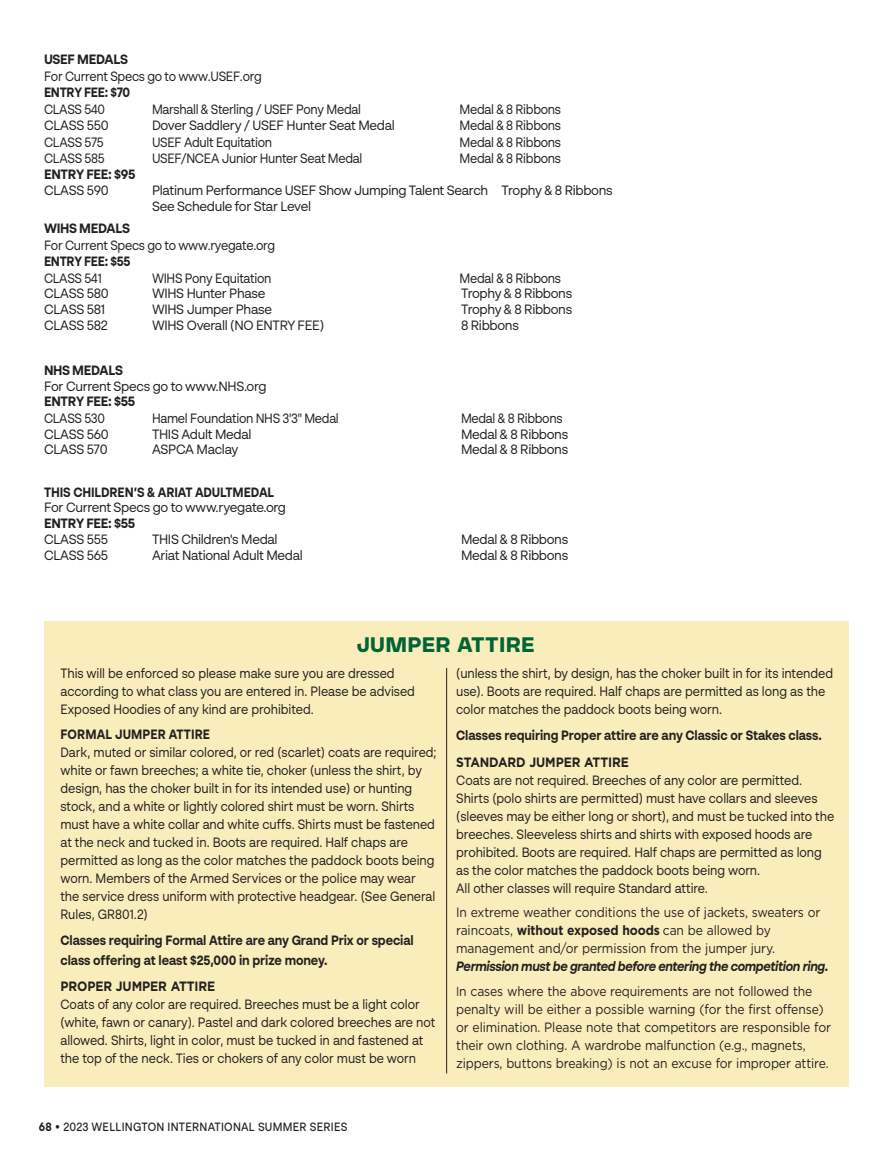
<style>
.page{position:relative;width:891px;height:1161px;background:#fff}
.page>*{position:absolute;margin:0;border:0;box-sizing:border-box;transform-origin:0 0}
.t1{font:900 21px "Freigeist";letter-spacing:.02em;color:#006435;scale:.95 1}
.t2{font:13.5px/18px "BR Sonoma";letter-spacing:-.005em;color:#231f20;scale:.9 1}
.t3{font:13.5px "BR Sonoma";letter-spacing:-.025em;color:#231f20;scale:.95 1}
.t4{font:13.5px/18px "Gotham";letter-spacing:-.01em;color:#231f20;scale:.9 1}
.t5{font:13.5px "BR Sonoma";letter-spacing:-.025em;color:#231f20;scale:.9 1}
.t6{font:700 13.5px/19.5px "BR Sonoma";letter-spacing:-.01em;color:#231f20;scale:.9 1}
.t7{font:700 13.5px "BR Sonoma";letter-spacing:-.01em;color:#231f20;scale:.95 1}
.t8{font:700 13.5px "Gotham";letter-spacing:-.01em;color:#231f20;scale:.9 1}
.t9{font:500 12px "BR Sonoma";letter-spacing:.02em;color:#231f20;scale:.9 1}
.s1{font-weight:700}
.s2{font-family:"BR Sonoma";font-weight:700;font-style:italic}
.s3{font-family:"Neutraface 2 Text"}
</style>
<div class="page">
<div style="left:44px;top:621px;width:805px;height:466px;background:#faedbc"></div>
<hr style="left:446px;top:668px;width:1px;height:405px;background:#231f20">
<p class="t7" style="left:44px;top:51px;width:90px">USEF MEDALS</p>
<p class="t5" style="left:44px;top:68px;width:244px">For Current Specs go to www.USEF.org</p>
<p class="t6" style="left:44px;top:83px;width:97px">ENTRY FEE: $70</p>
<p class="t5" style="left:44px;top:101px;width:69px">CLASS 540</p>
<p class="t5" style="left:152px;top:101px;width:234px">Marshall &amp; Sterling / USEF Pony Medal</p>
<p class="t5" style="left:460px;top:101px;width:114px">Medal &amp; 8 Ribbons</p>
<p class="t3" style="left:44px;top:117px;width:70px">CLASS 550</p>
<p class="t3" style="left:152px;top:117px;width:257px">Dover Saddlery / USEF Hunter Seat Medal</p>
<p class="t5" style="left:460px;top:117px;width:114px">Medal &amp; 8 Ribbons</p>
<p class="t5" style="left:44px;top:134px;width:68px">CLASS 575</p>
<p class="t5" style="left:152px;top:134px;width:135px">USEF Adult Equitation</p>
<p class="t5" style="left:460px;top:134px;width:114px">Medal &amp; 8 Ribbons</p>
<p class="t5" style="left:44px;top:150px;width:69px">CLASS 585</p>
<p class="t5" style="left:152px;top:150px;width:235px">USEF/NCEA Junior Hunter Seat Medal</p>
<p class="t5" style="left:460px;top:150px;width:114px">Medal &amp; 8 Ribbons</p>
<p class="t7" style="left:44px;top:166px;width:98px">ENTRY FEE: $95</p>
<p class="t3" style="left:44px;top:182px;width:70px">CLASS 590</p>
<p class="t3" style="left:152px;top:182px;width:486px">Platinum Performance USEF Show Jumping Talent Search Trophy &amp; 8 Ribbons</p>
<p class="t3" style="left:152px;top:198px;width:169px">See Schedule for Star Level</p>
<p class="t7" style="left:44px;top:220px;width:92px">WIHS MEDALS</p>
<p class="t5" style="left:44px;top:237px;width:258px">For Current Specs go to www.ryegate.org</p>
<p class="t6" style="left:44px;top:251px;width:97px">ENTRY FEE: $55</p>
<p class="t5" style="left:44px;top:270px;width:66px">CLASS 541</p>
<p class="t5" style="left:152px;top:270px;width:134px">WIHS Pony Equitation</p>
<p class="t5" style="left:460px;top:270px;width:114px">Medal &amp; 8 Ribbons</p>
<p class="t3" style="left:44px;top:285px;width:70px">CLASS 580</p>
<p class="t3" style="left:152px;top:285px;width:121px">WIHS Hunter Phase</p>
<p class="t3" style="left:461px;top:285px;width:119px">Trophy &amp; 8 Ribbons</p>
<p class="t3" style="left:44px;top:301px;width:66px">CLASS 581</p>
<p class="t3" style="left:152px;top:301px;width:128px">WIHS Jumper Phase</p>
<p class="t3" style="left:461px;top:301px;width:119px">Trophy &amp; 8 Ribbons</p>
<p class="t3" style="left:44px;top:317px;width:69px">CLASS 582</p>
<p class="t3" style="left:152px;top:317px;width:183px">WIHS Overall (NO ENTRY FEE)</p>
<p class="t3" style="left:461px;top:317px;width:62px">8 Ribbons</p>
<p class="t7" style="left:44px;top:362px;width:85px">NHS MEDALS</p>
<p class="t3" style="left:44px;top:378px;width:236px">For Current Specs go to www.NHS.org</p>
<p class="t7" style="left:44px;top:393px;width:97px">ENTRY FEE: $55</p>
<p class="t5" style="left:44px;top:410px;width:69px">CLASS 530</p>
<p class="t5" style="left:152px;top:410px;width:209px">Hamel Foundation NHS 3'3" Medal</p>
<p class="t5" style="left:461px;top:410px;width:114px">Medal &amp; 8 Ribbons</p>
<p class="t3" style="left:44px;top:426px;width:70px">CLASS 560</p>
<p class="t3" style="left:152px;top:426px;width:106px">THIS Adult Medal</p>
<p class="t3" style="left:461px;top:426px;width:114px">Medal &amp; 8 Ribbons</p>
<p class="t3" style="left:44px;top:441px;width:68px">CLASS 570</p>
<p class="t3" style="left:152px;top:441px;width:93px">ASPCA Maclay</p>
<p class="t3" style="left:461px;top:441px;width:114px">Medal &amp; 8 Ribbons</p>
<p class="t6" style="left:44px;top:482px;width:257px">THIS CHILDREN’S &amp; ARIAT ADULTMEDAL</p>
<p class="t3" style="left:44px;top:499px;width:256px">For Current Specs go to www.ryegate.org</p>
<p class="t7" style="left:44px;top:515px;width:97px">ENTRY FEE: $55</p>
<p class="t3" style="left:44px;top:531px;width:69px">CLASS 555</p>
<p class="t3" style="left:152px;top:531px;width:134px">THIS Children's Medal</p>
<p class="t3" style="left:461px;top:531px;width:114px">Medal &amp; 8 Ribbons</p>
<p class="t3" style="left:44px;top:547px;width:69px">CLASS 565</p>
<p class="t3" style="left:152px;top:547px;width:160px">Ariat National Adult Medal</p>
<p class="t3" style="left:461px;top:547px;width:114px">Medal &amp; 8 Ribbons</p>
<p class="t1" style="left:357px;top:631px;width:189px">JUMPER ATTIRE</p>
<p class="t2" style="left:60px;top:664px;width:395px">This will be enforced so please make sure you are dressed according to what class you are entered in. Please be advised<br>Exposed Hoodies of any kind are prohibited.</p>
<p class="t6" style="left:61px;top:724px;width:168px">FORMAL JUMPER ATTIRE</p>
<p class="t2" style="left:60px;top:743px;width:419px">Dark, muted or similar colored, or red (scarlet) coats are required; white or fawn breeches; a white tie, choker (unless the shirt, by design, has the choker built in for its intended use) or hunting stock, and a white or lightly colored shirt must be worn. Shirts must have a white collar and white cuffs. Shirts must be fastened at the neck and tucked in. Boots are required. Half chaps are permitted as long as the color matches the paddock boots being worn. Members of the Armed Services or the police may wear the service dress uniform with protective headgear. (See General Rules, GR801.2)</p>
<p class="t6" style="left:60px;top:931px;width:394px">Classes requiring Formal Attire are any Grand Prix or special class offering at least $25,000 in prize money.</p>
<p class="t8" style="left:60px;top:977px;width:174px">PROPER JUMPER ATTIRE</p>
<p class="t2" style="left:60px;top:995px;width:418px">Coats of any color are required. Breeches must be a light color (white, fawn or canary). Pastel and dark colored breeches are not allowed. Shirts, light in color, must be tucked in and fastened at the top of the neck. Ties or chokers of any color must be worn</p>
<p class="t2" style="left:456px;top:664px;width:420px">(unless the shirt, by design, has the choker built in for its intended use). Boots are required. Half chaps are permitted as long as the color matches the paddock boots being worn.</p>
<p class="t6" style="left:456px;top:726px;width:408px">Classes requiring Proper attire are any Classic or Stakes class.</p>
<p class="t8" style="left:456px;top:753px;width:193px">STANDARD JUMPER ATTIRE</p>
<p class="t2" style="left:456px;top:771px;width:422px">Coats are not required. Breeches of any color are permitted.<br>Shirts (polo shirts are permitted) must have collars and sleeves (sleeves may be either long or short), and must be tucked into the breeches. Sleeveless shirts and shirts with exposed hoods are prohibited. Boots are required. Half chaps are permitted as long as the color matches the paddock boots being worn.</p>
<p class="t2" style="left:456px;top:879px;width:281px">All other classes will require Standard attire.</p>
<p class="t4" style="left:456px;top:903px;width:415px">In extreme weather conditions the use of jackets, sweaters or raincoats, <span class="s1">without exposed hoods</span> can be allowed by management and/or permission from the jumper jury.<br><span class="s2">Permission must be granted before entering the competition ring.</span></p>
<p class="t4" style="left:456px;top:982px;width:418px"><span class="s3">I</span>n cases where the above requirements are not followed the penalty will be either a possible warning (for the first offense) or elimination. Please note that competitors are responsible for their own clothing. A wardrobe malfunction (e.g., magnets, zippers, buttons breaking) is not an excuse for improper attire.</p>
<p class="t9" style="left:39px;top:1120px;width:345px"><span class="s1">68</span> • 2023 WELLINGTON INTERNATIONAL SUMMER SERIES</p>
</div>
